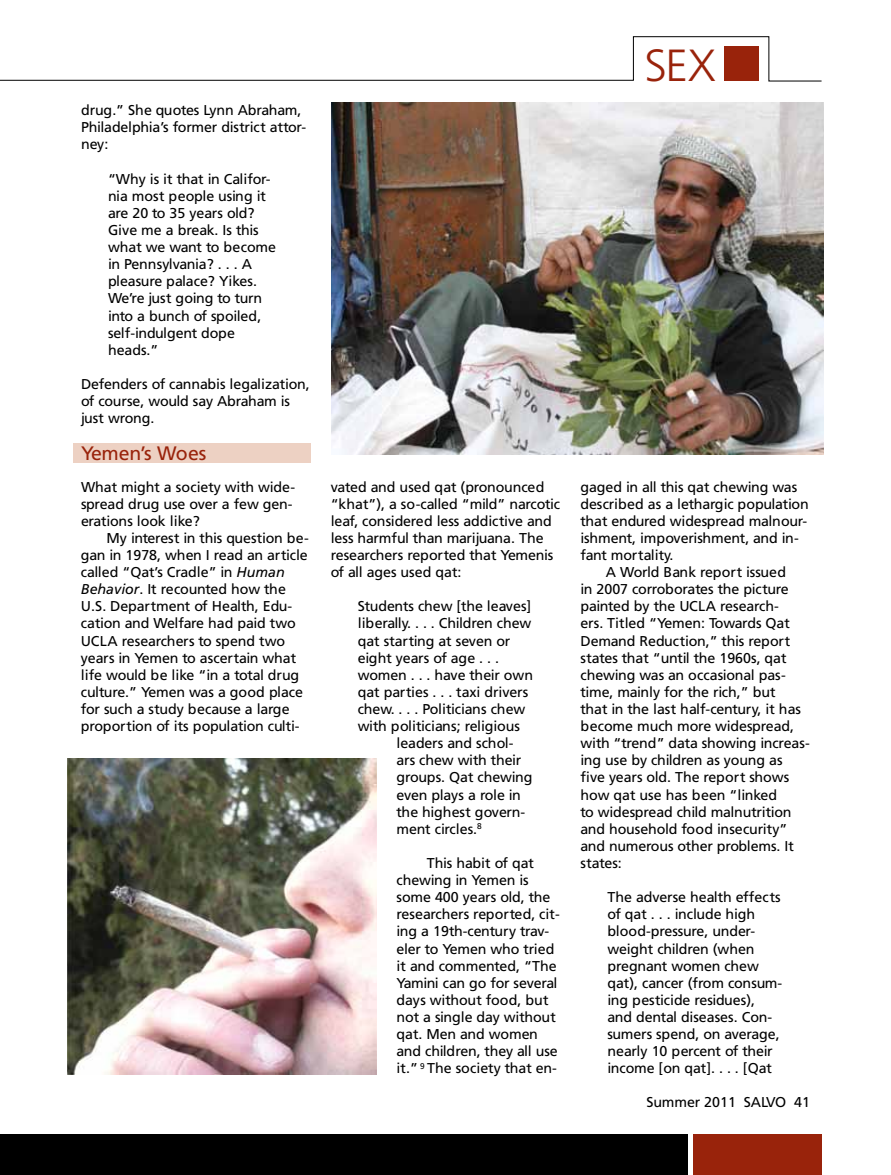
<style>
.page{position:relative;width:891px;height:1175px;background:#fff}
.page>*{position:absolute;margin:0;border:0;box-sizing:border-box;transform-origin:0 0}
.t1{font:300 45px "Frutiger";color:#99230b}
.t2{font:19.5px "Frutiger";letter-spacing:-.02em;color:#99230b}
.t3{font:14.25px/17.1px "Frutiger";letter-spacing:-.01em;color:#000}
.s1{font-style:italic}
</style>
<div class="page">
<div style="left:73px;top:443px;width:237px;height:19px;background:#edd1c3"></div>
<svg style="left:0;top:36px;width:822px;height:46px"></svg>
<div style="left:724px;top:46px;width:35px;height:35px;background:#99230b"></div>
<div style="left:0;top:1134px;width:688px;height:40px;background:#000"></div>
<div style="left:693px;top:1134px;width:129px;height:40px;background:#99230b"></div>
<img style="left:332px;top:102px;width:492px;height:352px">
<img style="left:68px;top:758px;width:308px;height:316px">
<p class="t3" style="left:81px;top:102px;width:227px">drug.” She quotes Lynn Abraham,<br>Philadelphia’s former district attor&shy;ney:</p>
<p class="t3" style="left:108px;top:170px;width:170px">“Why is it that in Califor&shy;nia most people using it are 20 to 35 years old?<br>Give me a break. Is this what we want to become in Pennsylvania? . . . A pleasure palace? Yikes.<br>We’re just going to turn into a bunch of spoiled, self-indulgent dope heads.”</p>
<p class="t3" style="left:81px;top:375px;width:230px">Defenders of cannabis legalization, of course, would say Abraham is just wrong.</p>
<h2 class="t2" style="left:81px;top:442px;width:127px">Yemen’s Woes</h2>
<p class="t3" style="left:81px;top:478px;width:216px">What might a society with wide&shy;spread drug use over a few gen&shy;erations look like?</p>
<p class="t3" style="left:81px;top:529px;width:230px;text-indent:26px">My interest in this question be&shy;gan in 1978, when I read an article called “Qat’s Cradle” in <span class="s1">Human<br>Behavior</span>. It recounted how the<br>U.S. Department of Health, Edu&shy;cation and Welfare had paid two<br>UCLA researchers to spend two years in Yemen to ascertain what life would be like “in a total drug culture.” Yemen was a good place for such a study because a large proportion of its population culti-</p>
<h1 class="t1" style="left:645px;top:39px;width:73px">SEX</h1>
<p class="t3" style="left:331px;top:478px;width:231px">vated and used qat (pronounced “khat”), a so-called “mild” narcotic leaf, considered less addictive and less harmful than marijuana. The researchers reported that Yemenis of all ages used qat:</p>
<p class="t3" style="left:358px;top:597px;width:175px">Students chew [the leaves]</p>
<p class="t3" style="left:358px;top:615px;width:175px">liberally. . . . Children chew</p>
<p class="t3" style="left:358px;top:632px;width:154px">qat starting at seven or</p>
<p class="t3" style="left:358px;top:649px;width:143px">eight years of age . . .</p>
<p class="t3" style="left:358px;top:666px;width:177px">women . . . have their own</p>
<p class="t3" style="left:358px;top:683px;width:172px">qat parties . . . taxi drivers</p>
<p class="t3" style="left:358px;top:700px;width:169px">chew. . . . Politicians chew</p>
<p class="t3" style="left:358px;top:717px;width:164px">with politicians; religious</p>
<p class="t3" style="left:397px;top:734px;width:119px">leaders and schol-</p>
<p class="t3" style="left:397px;top:751px;width:126px">ars chew with their</p>
<p class="t3" style="left:397px;top:768px;width:137px">groups. Qat chewing</p>
<p class="t3" style="left:397px;top:786px;width:126px">even plays a role in</p>
<p class="t3" style="left:397px;top:803px;width:130px">the highest govern-</p>
<p class="t3" style="left:397px;top:820px;width:87px">ment circles.<sup>8</sup></p>
<p class="t3" style="left:397px;top:854px;width:165px;text-indent:30px">This habit of qat chewing in Yemen is some 400 years old, the researchers reported, cit&shy;ing a 19th-century trav&shy;eler to Yemen who tried it and commented, “The<br>Yamini can go for several days without food, but not a single day without qat. Men and women and children, they all use it.” <sup>9</sup> The society that en-</p>
<p class="t3" style="left:580px;top:478px;width:218px">gaged in all this qat chewing was</p>
<p class="t3" style="left:580px;top:495px;width:230px">described as a lethargic population</p>
<p class="t3" style="left:580px;top:512px;width:228px">that endured widespread malnour-</p>
<p class="t3" style="left:580px;top:529px;width:220px">ishment, impoverishment, and in-</p>
<p class="t3" style="left:580px;top:546px;width:95px">fant mortality.</p>
<p class="t3" style="left:606px;top:563px;width:182px">A World Bank report issued</p>
<p class="t3" style="left:580px;top:580px;width:210px">in 2007 corroborates the picture</p>
<p class="t3" style="left:580px;top:597px;width:200px">painted by the UCLA research-</p>
<p class="t3" style="left:580px;top:615px;width:211px">ers. Titled “Yemen: Towards Qat</p>
<p class="t3" style="left:580px;top:632px;width:211px">Demand Reduction,” this report</p>
<p class="t3" style="left:580px;top:649px;width:208px">states that “until the 1960s, qat</p>
<p class="t3" style="left:580px;top:666px;width:207px">chewing was an occasional pas-</p>
<p class="t3" style="left:580px;top:683px;width:197px">time, mainly for the rich,” but</p>
<p class="t3" style="left:580px;top:700px;width:222px">that in the last half-century, it has</p>
<p class="t3" style="left:580px;top:717px;width:215px">become much more widespread,</p>
<p class="t3" style="left:580px;top:734px;width:231px">with “trend” data showing increas-</p>
<p class="t3" style="left:580px;top:751px;width:204px">ing use by children as young as</p>
<p class="t3" style="left:580px;top:768px;width:210px">five years old. The report shows</p>
<p class="t3" style="left:580px;top:786px;width:198px">how qat use has been “linked</p>
<p class="t3" style="left:580px;top:803px;width:213px">to widespread child malnutrition</p>
<p class="t3" style="left:580px;top:820px;width:208px">and household food insecurity”</p>
<p class="t3" style="left:580px;top:837px;width:215px">and numerous other problems. It</p>
<p class="t3" style="left:580px;top:854px;width:43px">states:</p>
<p class="t3" style="left:608px;top:888px;width:176px">The adverse health effects of qat . . . include high blood-pressure, under&shy;weight children (when pregnant women chew qat), cancer (from consum&shy;ing pesticide residues), and dental diseases. Con&shy;sumers spend, on average, nearly 10 percent of their income [on qat]. . . . [Qat</p>
<p class="t3" style="left:647px;top:1093px;width:165px">Summer 2011 SALVO 41</p>
</div>
